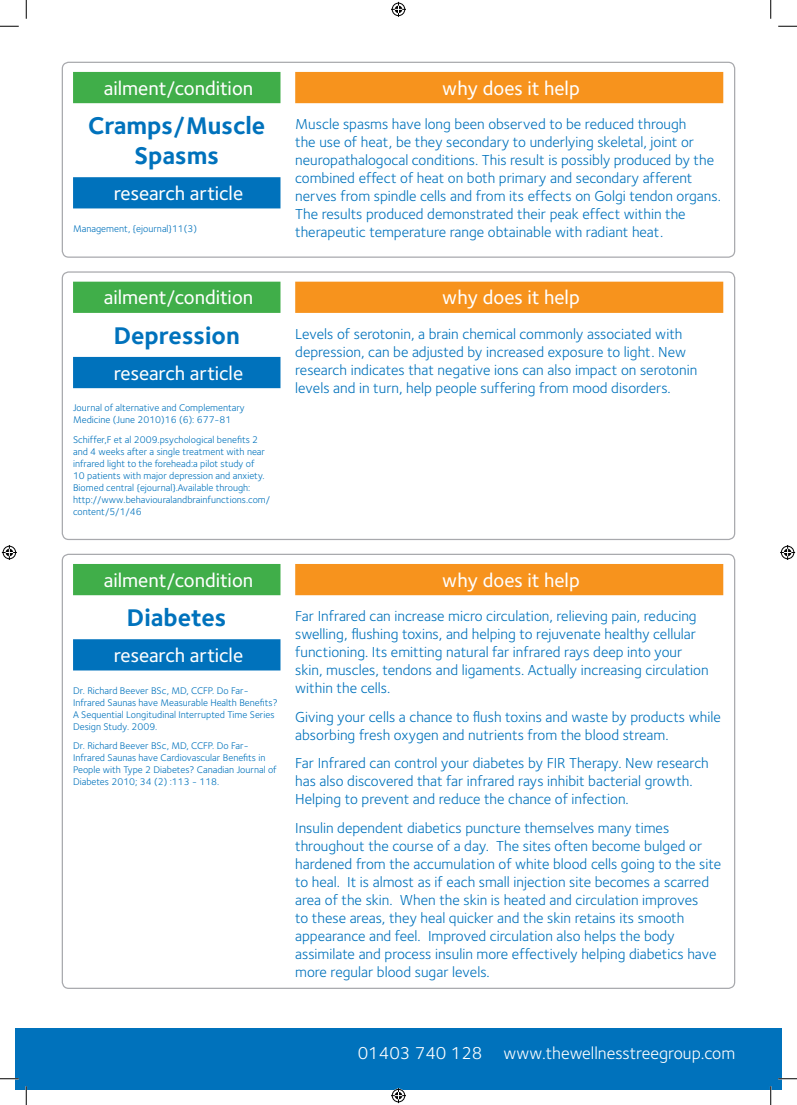
<style>
.page{position:relative;width:797px;height:1105px;background:#fff}
.page>*{position:absolute;margin:0;border:0;box-sizing:border-box;transform-origin:0 0}
.t1{font:700 25px/30px "Foundry Sterling";color:#0072bc;text-align:center}
.t2{font:500 20px "Foundry Sterling";color:#fff}
.t3{font:17.5px "Foundry Sterling";color:#fff}
.t4{font:15px/18px "Foundry Sterling";color:#0072bc}
.t5{font:10px/12px "Foundry Sterling";color:#0072bc}
.s1{font-size:17.75px}
</style>
<div class="page">
<div style="left:16px;top:1028px;width:10px;height:61px;background:#0072bc"></div>
<div style="left:26px;top:1028px;width:755px;height:61px;background:#0072bc"></div>
<div style="left:73px;top:72px;width:207px;height:31px;background:#40ae49"></div>
<div style="left:73px;top:177px;width:207px;height:31px;background:#0072bc"></div>
<div style="left:295px;top:72px;width:428px;height:31px;background:#f7931d"></div>
<div style="left:62px;top:62px;width:673px;height:196px;border:1px solid #a8a9ad;border-radius:6px"></div>
<div style="left:73px;top:282px;width:207px;height:31px;background:#40ae49"></div>
<div style="left:73px;top:357px;width:207px;height:31px;background:#0072bc"></div>
<div style="left:295px;top:282px;width:428px;height:31px;background:#f7931d"></div>
<div style="left:62px;top:271px;width:673px;height:269px;border:1px solid #a8a9ad;border-radius:6px"></div>
<div style="left:73px;top:564px;width:207px;height:31px;background:#40ae49"></div>
<div style="left:73px;top:639px;width:207px;height:31px;background:#0072bc"></div>
<div style="left:295px;top:564px;width:428px;height:31px;background:#f7931d"></div>
<svg style="left:0;top:25px;width:19px;height:2px"></svg>
<svg style="left:778px;top:25px;width:19px;height:2px"></svg>
<svg style="left:0;top:1078px;width:19px;height:1px"></svg>
<svg style="left:778px;top:1078px;width:19px;height:1px"></svg>
<svg style="left:25px;top:0;width:2px;height:19px"></svg>
<svg style="left:25px;top:1086px;width:2px;height:19px"></svg>
<svg style="left:770px;top:0;width:1px;height:19px"></svg>
<svg style="left:770px;top:1086px;width:1px;height:19px"></svg>
<svg style="left:391px;top:2px;width:15px;height:15px"></svg>
<svg style="left:391px;top:1088px;width:15px;height:15px"></svg>
<svg style="left:2px;top:545px;width:15px;height:15px"></svg>
<svg style="left:780px;top:545px;width:15px;height:15px"></svg>
<h2 class="t2" style="left:104px;top:76px;width:151px">ailment/condition</h2>
<h1 class="t1" style="left:88px;top:110px;width:179px">Cramps/Muscle<br>Spasms</h1>
<h2 class="t2" style="left:114px;top:182px;width:131px">research article</h2>
<p class="t5" style="left:73px;top:222px;width:125px">Management, {ejournal}11(3)</p>
<h2 class="t2" style="left:104px;top:286px;width:151px">ailment/condition</h2>
<h1 class="t1" style="left:114px;top:320px;width:127px">Depression</h1>
<h2 class="t2" style="left:114px;top:361px;width:131px">research article</h2>
<p class="t5" style="left:73px;top:402px;width:173px">Journal of alternative and Complementary<br>Medicine (June 2010)16 (6): 677-81</p>
<p class="t5" style="left:73px;top:433px;width:199px">Schiffer,F et al 2009.psychological benefits 2 and 4 weeks after a single treatment with near infrared light to the forehead:a pilot study of<br>10 patients with major depression and anxiety.<br>Biomed central {ejournal}.Available through: http://www.behaviouralandbrainfunctions.com/ content/5/1/46</p>
<h2 class="t2" style="left:442px;top:76px;width:139px">why does it help</h2>
<p class="t4" style="left:295px;top:115px;width:427px">Muscle spasms have long been observed to be reduced through<br>the use of heat, be they secondary to underlying skeletal, joint or neuropathalogocal conditions. This result is possibly produced by the combined effect of heat on both primary and secondary afferent nerves from spindle cells and from its effects on Golgi tendon organs.<br>The results produced demonstrated their peak effect within the therapeutic temperature range obtainable with radiant heat.</p>
<h2 class="t2" style="left:442px;top:286px;width:139px">why does it help</h2>
<p class="t4" style="left:295px;top:324px;width:403px">Levels of serotonin, a brain chemical commonly associated with depression, can be adjusted by increased exposure to light. New research indicates that negative ions can also impact on serotonin levels and in turn, help people suffering from mood disorders.</p>
<h2 class="t2" style="left:104px;top:568px;width:151px">ailment/condition</h2>
<h1 class="t1" style="left:127px;top:602px;width:101px">Diabetes</h1>
<h2 class="t2" style="left:114px;top:644px;width:131px">research article</h2>
<p class="t5" style="left:73px;top:684px;width:206px">Dr. Richard Beever BSc, MD, CCFP. Do Far-Infrared Saunas have Measurable Health Benefits?<br>A Sequential Longitudinal Interrupted Time Series Design Study. 2009.</p>
<p class="t5" style="left:73px;top:739px;width:205px">Dr. Richard Beever BSc, MD, CCFP. Do Far-Infrared Saunas have Cardiovascular Benefits in People with Type 2 Diabetes? Canadian Journal of Diabetes 2010; 34 (2) :113 - 118.</p>
<h2 class="t2" style="left:442px;top:568px;width:139px">why does it help</h2>
<p class="t4" style="left:295px;top:607px;width:415px">Far Infrared can increase micro circulation, relieving pain, reducing swelling, flushing toxins, and helping to rejuvenate healthy cellular functioning. Its emitting natural far infrared rays deep into your skin, muscles, tendons and ligaments. Actually increasing circulation within the cells.</p>
<p class="t4" style="left:295px;top:707px;width:427px">Giving your cells a chance to flush toxins and waste by products while absorbing fresh oxygen and nutrients from the blood stream.</p>
<p class="t4" style="left:295px;top:754px;width:415px">Far Infrared can control your diabetes by FIR Therapy. New research has also discovered that far infrared rays inhibit bacterial growth.<br>Helping to prevent and reduce the chance of infection.</p>
<p class="t4" style="left:295px;top:819px;width:427px">Insulin dependent diabetics puncture themselves many times throughout the course of a day. The sites often become bulged or hardened from the accumulation of white blood cells going to the site to heal. It is almost as if each small injection site becomes a scarred area of the skin. When the skin is heated and circulation improves<br>to these areas, they heal quicker and the skin retains its smooth appearance and feel. Improved circulation also helps the body assimilate and process insulin more effectively helping diabetics have more regular blood sugar levels.</p>
<p class="t3" style="left:358px;top:1043px;width:379px"><span class="s1">01403 740 128</span> www.thewellnesstreegroup.com</p>
</div>
